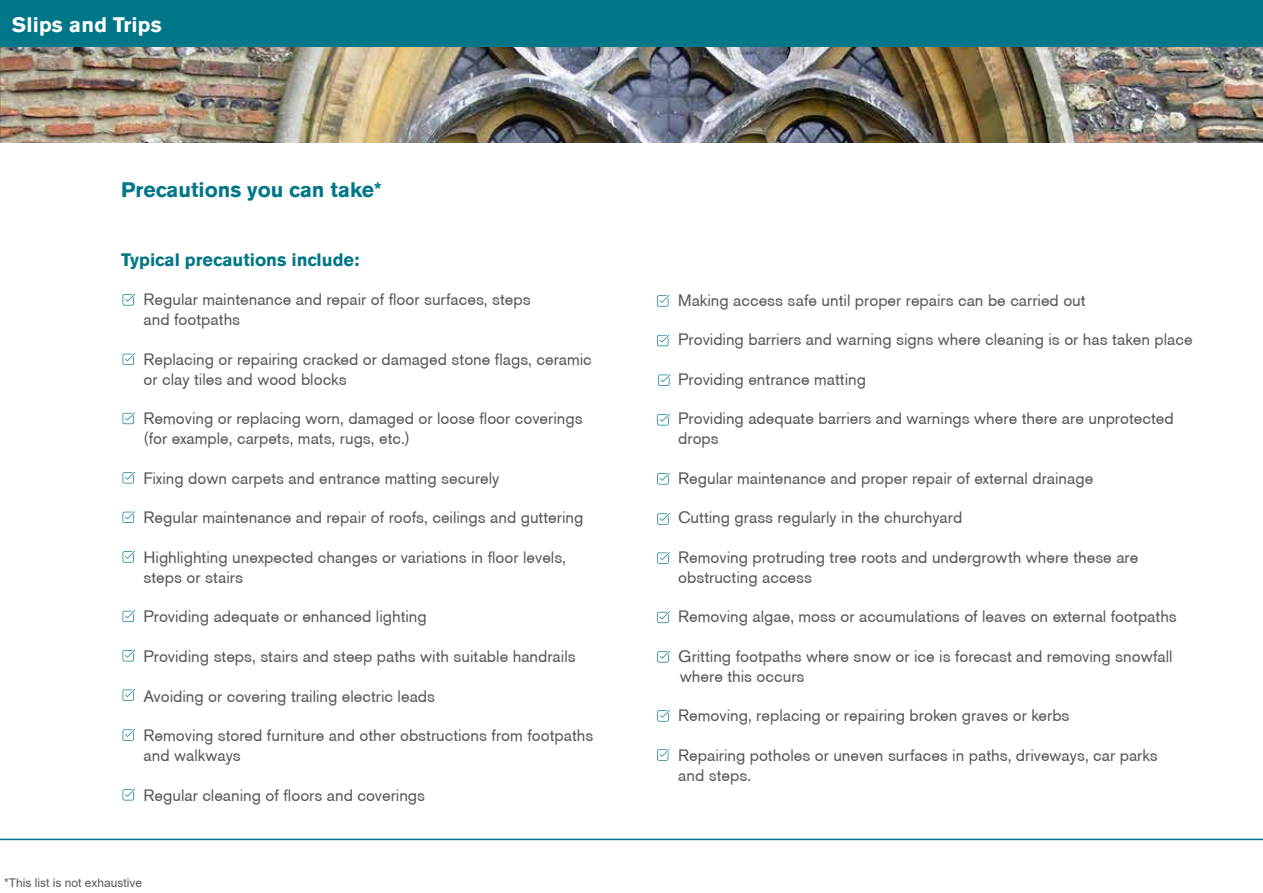
<style>
.page{position:relative;width:1263px;height:893px;background:#fff}
.page>*{position:absolute;margin:0;border:0;box-sizing:border-box;transform-origin:0 0}
.t1{font:700 21px "Berthold Akzidenz Grotesk BE";color:#078}
.t2{font:700 21px "Berthold Akzidenz Grotesk BE";letter-spacing:.01em;color:#fff}
.t3{font:700 18px "Berthold Akzidenz Grotesk BE";color:#078}
.t4{font:16.5px/19.8px "Berthold Akzidenz Grotesk BE";color:#575756}
.t5{font:12px "Arial";color:#575756}
</style>
<div class="page">
<hr style="left:0;top:839px;width:1263px;height:1px;background:#078">
<svg style="left:123px;top:294px;width:12px;height:12px"></svg>
<svg style="left:123px;top:353px;width:12px;height:12px"></svg>
<svg style="left:123px;top:412px;width:12px;height:12px"></svg>
<svg style="left:123px;top:472px;width:12px;height:11px"></svg>
<svg style="left:123px;top:511px;width:12px;height:12px"></svg>
<svg style="left:123px;top:551px;width:12px;height:11px"></svg>
<svg style="left:123px;top:610px;width:12px;height:12px"></svg>
<svg style="left:123px;top:650px;width:12px;height:11px"></svg>
<svg style="left:123px;top:689px;width:12px;height:12px"></svg>
<svg style="left:123px;top:729px;width:12px;height:12px"></svg>
<svg style="left:123px;top:789px;width:12px;height:11px"></svg>
<svg style="left:657px;top:295px;width:12px;height:12px"></svg>
<svg style="left:657px;top:335px;width:12px;height:11px"></svg>
<svg style="left:658px;top:374px;width:12px;height:12px"></svg>
<svg style="left:657px;top:414px;width:13px;height:11px"></svg>
<svg style="left:657px;top:473px;width:13px;height:11px"></svg>
<svg style="left:657px;top:513px;width:13px;height:12px"></svg>
<svg style="left:657px;top:552px;width:13px;height:12px"></svg>
<svg style="left:657px;top:611px;width:13px;height:12px"></svg>
<svg style="left:657px;top:651px;width:13px;height:11px"></svg>
<svg style="left:657px;top:710px;width:13px;height:12px"></svg>
<svg style="left:657px;top:749px;width:12px;height:12px"></svg>
<img style="left:0;top:47px;width:1263px;height:95px">
<div style="left:0;top:0;width:1263px;height:47px;background:#078"></div>
<p class="t2" style="left:12px;top:13px;width:151px">Slips and Trips</p>
<p class="t1" style="left:121px;top:178px;width:262px">Precautions you can take*</p>
<p class="t3" style="left:121px;top:249px;width:240px">Typical precautions include:</p>
<p class="t4" style="left:144px;top:290px;width:389px">Regular maintenance and repair of floor surfaces, steps and footpaths</p>
<p class="t4" style="left:144px;top:349px;width:450px">Replacing or repairing cracked or damaged stone flags, ceramic or clay tiles and wood blocks</p>
<p class="t4" style="left:144px;top:409px;width:441px">Removing or replacing worn, damaged or loose floor coverings (for example, carpets, mats, rugs, etc.)</p>
<p class="t4" style="left:144px;top:468px;width:357px">Fixing down carpets and entrance matting securely</p>
<p class="t4" style="left:144px;top:508px;width:441px">Regular maintenance and repair of roofs, ceilings and guttering</p>
<p class="t4" style="left:144px;top:547px;width:424px">Highlighting unexpected changes or variations in floor levels, steps or stairs</p>
<p class="t4" style="left:144px;top:607px;width:285px">Providing adequate or enhanced lighting</p>
<p class="t4" style="left:144px;top:646px;width:434px">Providing steps, stairs and steep paths with suitable handrails</p>
<p class="t4" style="left:144px;top:686px;width:293px">Avoiding or covering trailing electric leads</p>
<p class="t4" style="left:144px;top:725px;width:451px">Removing stored furniture and other obstructions from footpaths and walkways</p>
<p class="t4" style="left:144px;top:785px;width:283px">Regular cleaning of floors and coverings</p>
<p class="t5" style="left:4px;top:875px;width:140px">*This list is not exhaustive</p>
<p class="t4" style="left:678px;top:290px;width:409px">Making access safe until proper repairs can be carried out</p>
<p class="t4" style="left:678px;top:329px;width:516px">Providing barriers and warning signs where cleaning is or has taken place</p>
<p class="t4" style="left:678px;top:369px;width:189px">Providing entrance matting</p>
<p class="t4" style="left:678px;top:409px;width:497px">Providing adequate barriers and warnings where there are unprotected drops</p>
<p class="t4" style="left:678px;top:468px;width:416px">Regular maintenance and proper repair of external drainage</p>
<p class="t4" style="left:678px;top:508px;width:285px">Cutting grass regularly in the churchyard</p>
<p class="t4" style="left:678px;top:547px;width:462px">Removing protruding tree roots and undergrowth where these are obstructing access</p>
<p class="t4" style="left:678px;top:607px;width:500px">Removing algae, moss or accumulations of leaves on external footpaths</p>
<p class="t4" style="left:678px;top:646px;width:496px">Gritting footpaths where snow or ice is forecast and removing snowfall where this occurs</p>
<p class="t4" style="left:678px;top:706px;width:393px">Removing, replacing or repairing broken graves or kerbs</p>
<p class="t4" style="left:678px;top:745px;width:481px">Repairing potholes or uneven surfaces in paths, driveways, car parks and steps.</p>
</div>
